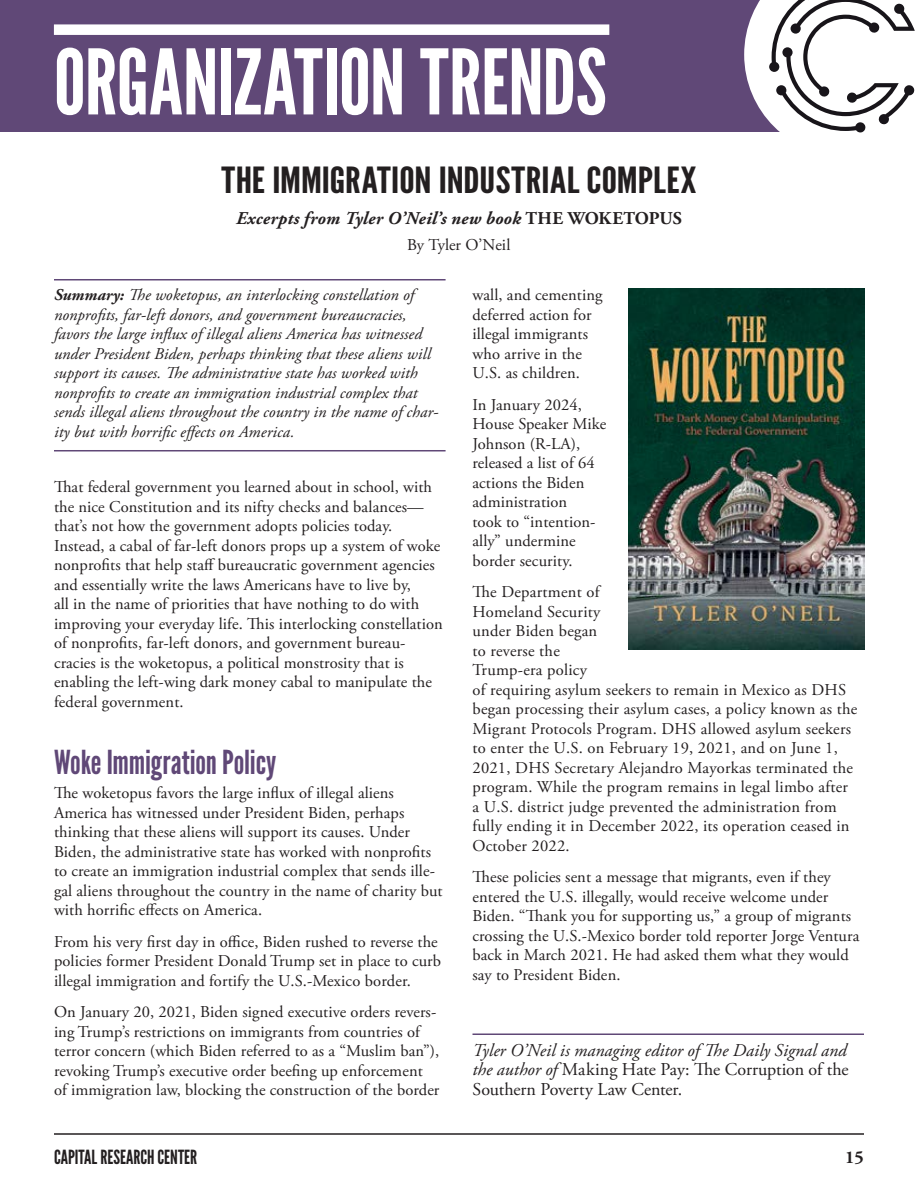
<style>
.page{position:relative;width:918px;height:1188px;background:#fff}
.page>*{position:absolute;margin:0;border:0;box-sizing:border-box;transform-origin:0 0}
.t1{font:90px "League Gothic";letter-spacing:-.005em;color:#fff}
.t2{font:36px "League Gothic";color:#231f20;scale:1.2 1}
.t3{font:33px "League Gothic";letter-spacing:-.005em;color:#604877}
.t4{font:19.5px "League Gothic";color:#231f20}
.t5{font:italic 18px/19.5px "Adobe Garamond Pro";color:#231f20;text-align:justify}
.t6{font:italic 700 18px "Adobe Garamond Pro";letter-spacing:.015em;color:#231f20}
.t7{font:700 18px "Adobe Garamond Pro";color:#231f20}
.t8{font:16.5px/19.5px "Adobe Garamond Pro";letter-spacing:.005em;color:#231f20}
.t9{font:italic 16.5px/19.5px "Adobe Garamond Pro";letter-spacing:.005em;color:#231f20}
.s1{font-style:normal}
.s2{font-weight:700}
</style>
<div class="page">
<hr style="left:54px;top:1133px;width:810px;height:2px;background:#231f20">
<div style="left:0;top:0;width:918px;height:132px;background:#604877"></div>
<div style="left:54px;top:24px;width:555px;height:11px;background:#fff"></div>
<svg style="left:744px;top:0;width:174px;height:133px;background:#d4d2d5"></svg>
<hr style="left:54px;top:279px;width:392px;height:1px;background:#604877">
<hr style="left:54px;top:450px;width:392px;height:1px;background:#604877">
<hr style="left:472px;top:1033px;width:392px;height:2px;background:#604877">
<img style="left:628px;top:289px;width:236px;height:361px">
<h1 class="t1" style="left:54px;top:29px;width:554px">ORGANIZATION TRENDS</h1>
<h2 class="t2" style="left:221px;top:159px;width:397px">THE IMMIGRATION INDUSTRIAL COMPLEX</h2>
<p class="t6" style="left:236px;top:208px;width:447px">Excerpts from Tyler O’Neil’s new book <span class="s1">THE WOKETOPUS</span></p>
<p class="t8" style="left:407px;top:236px;width:105px">By Tyler O’Neil</p>
<p class="t9" style="left:54px;top:285px;width:386px"><span class="s2">Summary:</span> The woketopus, an interlocking constellation of nonprofits, far-left donors, and government bureaucracies, favors the large influx of illegal aliens America has witnessed under President Biden, perhaps thinking that these aliens will support its causes. The administrative state has worked with nonprofits to create an immigration industrial complex that sends illegal aliens throughout the country in the name of char&shy;ity but with horrific effects on America.</p>
<p class="t8" style="left:54px;top:478px;width:390px">That federal government you learned about in school, with the nice Constitution and its nifty checks and balances— that’s not how the government adopts policies today.<br>Instead, a cabal of far-left donors props up a system of woke nonprofits that help staff bureaucratic government agencies and essentially write the laws Americans have to live by,<br>all in the name of priorities that have nothing to do with improving your everyday life. This interlocking constellation of nonprofits, far-left donors, and government bureau&shy;cracies is the woketopus, a political monstrosity that is enabling the left-wing dark money cabal to manipulate the federal government.</p>
<h3 class="t3" style="left:54px;top:743px;width:224px">Woke Immigration Policy</h3>
<p class="t8" style="left:54px;top:784px;width:390px">The woketopus favors the large influx of illegal aliens America has witnessed under President Biden, perhaps thinking that these aliens will support its causes. Under Biden, the administrative state has worked with nonprofits to create an immigration industrial complex that sends ille&shy;gal aliens throughout the country in the name of charity but with horrific effects on America.</p>
<p class="t8" style="left:54px;top:932px;width:389px">From his very first day in office, Biden rushed to reverse the policies former President Donald Trump set in place to curb illegal immigration and fortify the U.S.-Mexico border.</p>
<p class="t8" style="left:54px;top:1003px;width:387px">On January 20, 2021, Biden signed executive orders revers&shy;ing Trump’s restrictions on immigrants from countries of terror concern (which Biden referred to as a “Muslim ban”), revoking Trump’s executive order beefing up enforcement of immigration law, blocking the construction of the border</p>
<p class="t8" style="left:473px;top:286px;width:131px">wall, and cementing deferred action for illegal immigrants who arrive in the<br>U.S. as children.</p>
<p class="t8" style="left:473px;top:395px;width:135px">In January 2024,<br>House Speaker Mike<br>Johnson (R-LA), released a list of 64 actions the Biden administration<br>took to “intention&shy;ally” undermine border security.</p>
<p class="t8" style="left:473px;top:583px;width:386px">The Department of<br>Homeland Security<br>under Biden began<br>to reverse the<br>Trump-era policy<br>of requiring asylum seekers to remain in Mexico as DHS began processing their asylum cases, a policy known as the Migrant Protocols Program. DHS allowed asylum seekers to enter the U.S. on February 19, 2021, and on June 1, 2021, DHS Secretary Alejandro Mayorkas terminated the program. While the program remains in legal limbo after a U.S. district judge prevented the administration from fully ending it in December 2022, its operation ceased in October 2022.</p>
<p class="t8" style="left:473px;top:868px;width:388px">These policies sent a message that migrants, even if they entered the U.S. illegally, would receive welcome under Biden. “Thank you for supporting us,” a group of migrants crossing the U.S.-Mexico border told reporter Jorge Ventura back in March 2021. He had asked them what they would say to President Biden.</p>
<p class="t5" style="left:472px;top:1041px;width:378px">Tyler O’Neil is managing editor of The Daily Signal and the author of <span class="s1">Making Hate Pay: The Corruption of the Southern Poverty Law Center.</span></p>
<p class="t4" style="left:54px;top:1146px;width:145px">CAPITAL RESEARCH CENTER</p>
<p class="t7" style="left:845px;top:1147px;width:20px">15</p>
</div>
